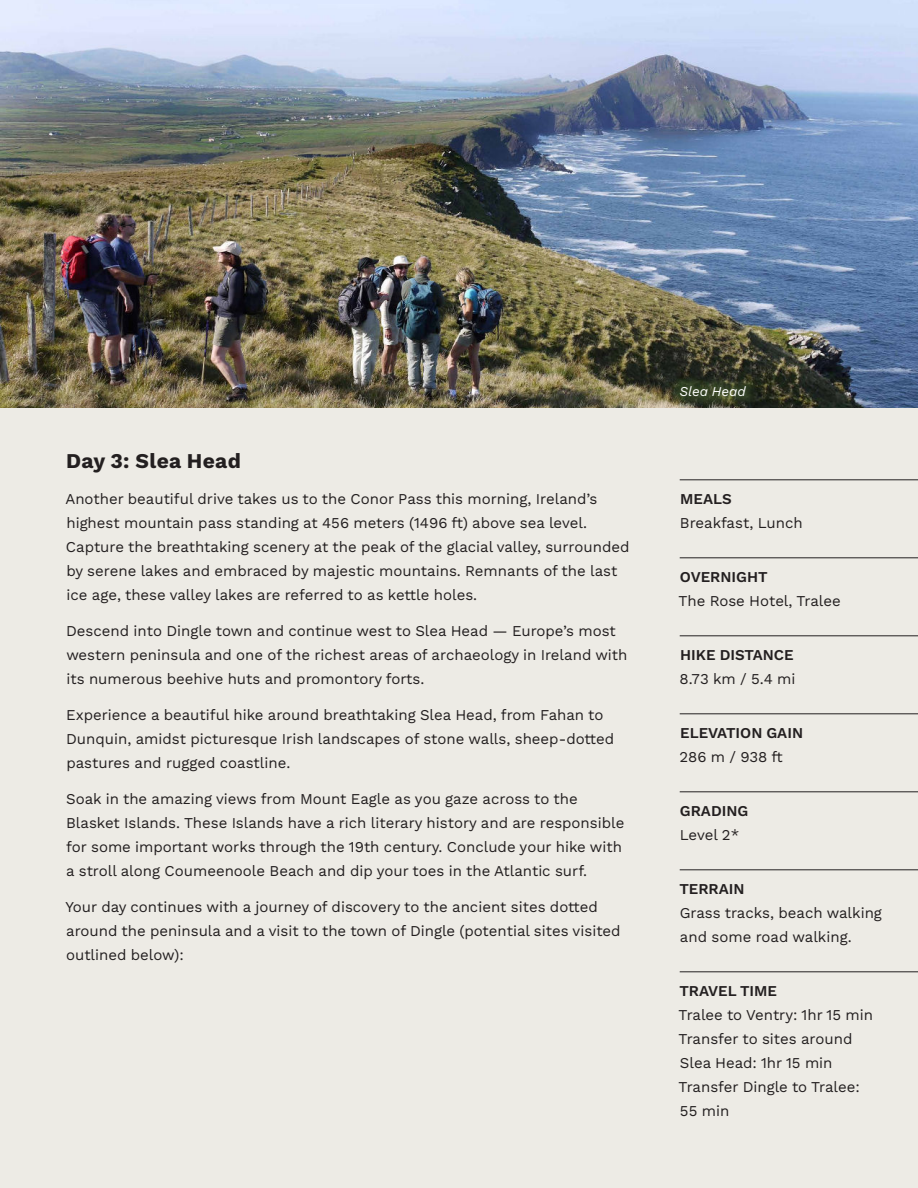
<style>
.page{position:relative;width:918px;height:1188px;background:#fff}
.page>*{position:absolute;margin:0;border:0;box-sizing:border-box;transform-origin:0 0}
.t1{font:700 21px "Work Sans";letter-spacing:.015em;color:#231f20}
.t2{font:15px/24px "Work Sans";color:#231f20}
.t3{font:600 15px "Work Sans";color:#231f20}
.t4{font:italic 13.5px "Work Sans";letter-spacing:-.005em;color:#fff}
</style>
<div class="page">
<div style="left:0;top:333px;width:918px;height:855px;background:#edebe5"></div>
<img style="left:0;top:0;width:918px;height:408px">
<hr style="left:680px;top:480px;width:238px;height:1px;background:#231f20">
<hr style="left:680px;top:558px;width:238px;height:1px;background:#231f20">
<hr style="left:680px;top:636px;width:238px;height:1px;background:#231f20">
<hr style="left:680px;top:714px;width:238px;height:1px;background:#231f20">
<hr style="left:680px;top:792px;width:238px;height:1px;background:#231f20">
<hr style="left:680px;top:870px;width:238px;height:1px;background:#231f20">
<hr style="left:680px;top:972px;width:238px;height:1px;background:#231f20">
<div style="left:670px;top:376px;width:87px;height:31px;background:#60833f;opacity:.75"></div>
<h1 class="t1" style="left:66px;top:453px;width:176px">Day 3: Slea Head</h1>
<p class="t2" style="left:65px;top:486px;width:566px">Another beautiful drive takes us to the Conor Pass this morning, Ireland’s highest mountain pass standing at 456 meters (1496 ft) above sea level.<br>Capture the breathtaking scenery at the peak of the glacial valley, surrounded by serene lakes and embraced by majestic mountains. Remnants of the last ice age, these valley lakes are referred to as kettle holes.</p>
<p class="t2" style="left:66px;top:618px;width:563px">Descend into Dingle town and continue west to Slea Head — Europe’s most western peninsula and one of the richest areas of archaeology in Ireland with its numerous beehive huts and promontory forts.</p>
<p class="t2" style="left:66px;top:702px;width:550px">Experience a beautiful hike around breathtaking Slea Head, from Fahan to<br>Dunquin, amidst picturesque Irish landscapes of stone walls, sheep-dotted pastures and rugged coastline.</p>
<p class="t2" style="left:66px;top:786px;width:560px">Soak in the amazing views from Mount Eagle as you gaze across to the Blasket Islands. These Islands have a rich literary history and are responsible for some important works through the 19th century. Conclude your hike with a stroll along Coumeenoole Beach and dip your toes in the Atlantic surf.</p>
<p class="t2" style="left:65px;top:894px;width:557px">Your day continues with a journey of discovery to the ancient sites dotted around the peninsula and a visit to the town of Dingle (potential sites visited outlined below):</p>
<p class="t4" style="left:680px;top:386px;width:68px">Slea Head</p>
<p class="t3" style="left:680px;top:493px;width:53px">MEALS</p>
<p class="t2" style="left:680px;top:510px;width:124px">Breakfast, Lunch</p>
<p class="t3" style="left:680px;top:571px;width:89px">OVERNIGHT</p>
<p class="t2" style="left:679px;top:588px;width:164px">The Rose Hotel, Tralee</p>
<p class="t3" style="left:680px;top:649px;width:115px">HIKE DISTANCE</p>
<p class="t2" style="left:680px;top:666px;width:117px">8.73 km / 5.4 mi</p>
<p class="t3" style="left:680px;top:727px;width:124px">ELEVATION GAIN</p>
<p class="t2" style="left:679px;top:744px;width:105px">286 m / 938 ft</p>
<p class="t3" style="left:680px;top:805px;width:70px">GRADING</p>
<p class="t2" style="left:680px;top:822px;width:61px">Level 2*</p>
<p class="t3" style="left:679px;top:883px;width:67px">TERRAIN</p>
<p class="t2" style="left:680px;top:900px;width:204px">Grass tracks, beach walking and some road walking.</p>
<p class="t3" style="left:679px;top:985px;width:99px">TRAVEL TIME</p>
<p class="t2" style="left:679px;top:1002px;width:196px">Tralee to Ventry: 1hr 15 min<br>Transfer to sites around<br>Slea Head: 1hr 15 min<br>Transfer Dingle to Tralee:<br>55 min</p>
</div>
